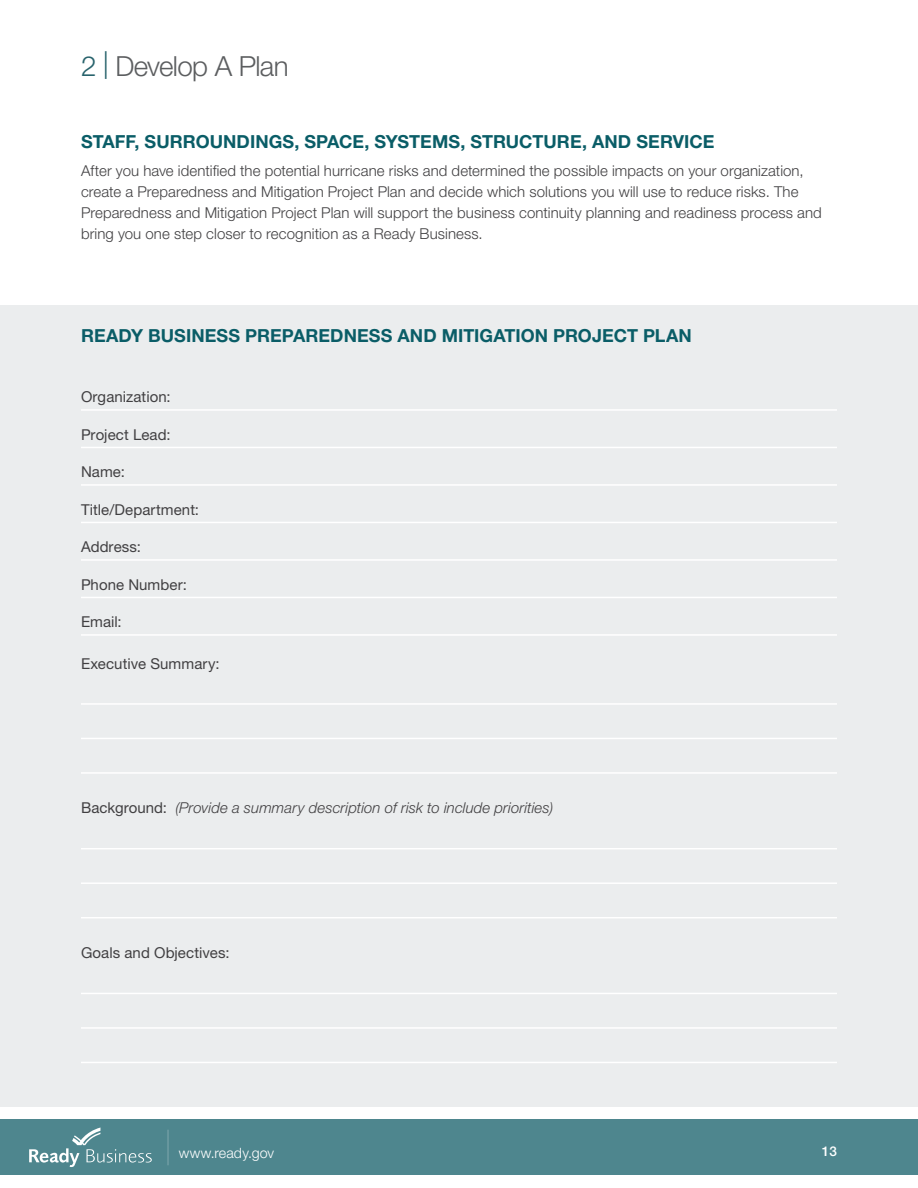
<style>
.page{position:relative;width:918px;height:1188px;background:#fff}
.page>*{position:absolute;margin:0;border:0;box-sizing:border-box;transform-origin:0 0}
.t1{font:300 27.75px "Helvetica Neue LT Std";letter-spacing:-.025em;color:#5c5e60}
.t2{font:700 18px "Helvetica Neue LT Std";letter-spacing:.005em;color:#0a5d67}
.t3{font:300 15px/21px "Helvetica Neue LT Std";letter-spacing:.005em;color:#414042}
.t4{font:15px "Helvetica Neue LT Std";letter-spacing:.005em;color:#414042}
.t5{font:italic 300 15px "Helvetica Neue LT Std";letter-spacing:.005em;color:#414042}
.t6{font:300 14.25px "Helvetica Neue LT Std";letter-spacing:.01em;color:#fff}
.t7{font:500 13.5px "Helvetica Neue LT Std";color:#fff}
.s1{color:#28636c}
.s2{font-weight:400;font-style:normal}
</style>
<div class="page">
<div style="left:0;top:1119px;width:918px;height:55px;background:#4e868e"></div>
<svg style="left:29px;top:1128px;width:123px;height:39px"></svg>
<hr style="left:167px;top:1130px;width:2px;height:35px;background:#fff">
<div style="left:0;top:306px;width:918px;height:801px;background:#ebedee"></div>
<hr style="left:81px;top:409px;width:756px;height:2px;background:#fff">
<hr style="left:81px;top:447px;width:756px;height:1px;background:#fff">
<hr style="left:81px;top:484px;width:756px;height:2px;background:#fff">
<hr style="left:81px;top:522px;width:756px;height:1px;background:#fff">
<hr style="left:81px;top:559px;width:756px;height:2px;background:#fff">
<hr style="left:81px;top:597px;width:756px;height:1px;background:#fff">
<hr style="left:81px;top:634px;width:756px;height:2px;background:#fff">
<hr style="left:81px;top:703px;width:756px;height:2px;background:#fff">
<hr style="left:81px;top:738px;width:756px;height:1px;background:#fff">
<hr style="left:81px;top:772px;width:756px;height:2px;background:#fff">
<hr style="left:81px;top:848px;width:756px;height:1px;background:#fff">
<hr style="left:81px;top:882px;width:756px;height:2px;background:#fff">
<hr style="left:81px;top:917px;width:756px;height:1px;background:#fff">
<hr style="left:81px;top:993px;width:756px;height:1px;background:#fff">
<hr style="left:81px;top:1027px;width:756px;height:2px;background:#fff">
<hr style="left:81px;top:1062px;width:756px;height:1px;background:#fff">
<h3 class="t1" style="left:81px;top:49px;width:209px"><span class="s1">2 |</span> Develop A Plan</h3>
<h4 class="t2" style="left:81px;top:130px;width:635px">STAFF, SURROUNDINGS, SPACE, SYSTEMS, STRUCTURE, AND SERVICE</h4>
<p class="t3" style="left:81px;top:159px;width:742px">After you have identified the potential hurricane risks and determined the possible impacts on your organization, create a Preparedness and Mitigation Project Plan and decide which solutions you will use to reduce risks. The Preparedness and Mitigation Project Plan will support the business continuity planning and readiness process and bring you one step closer to recognition as a Ready Business.</p>
<h4 class="t2" style="left:81px;top:325px;width:612px">READY BUSINESS PREPAREDNESS AND MITIGATION PROJECT PLAN</h4>
<p class="t4" style="left:81px;top:388px;width:91px">Organization:</p>
<p class="t4" style="left:81px;top:426px;width:91px">Project Lead:</p>
<p class="t4" style="left:81px;top:463px;width:45px">Name:</p>
<p class="t4" style="left:81px;top:501px;width:120px">Title/Department:</p>
<p class="t4" style="left:81px;top:538px;width:62px">Address:</p>
<p class="t4" style="left:81px;top:576px;width:107px">Phone Number:</p>
<p class="t4" style="left:81px;top:613px;width:42px">Email:</p>
<p class="t4" style="left:81px;top:654px;width:140px">Executive Summary:</p>
<p class="t5" style="left:81px;top:799px;width:474px"><span class="s2">Background:</span> (Provide a summary description of risk to include priorities)</p>
<p class="t4" style="left:81px;top:944px;width:150px">Goals and Objectives:</p>
<p class="t6" style="left:179px;top:1144px;width:97px">www.ready.gov</p>
<p class="t7" style="left:822px;top:1144px;width:17px">13</p>
</div>
